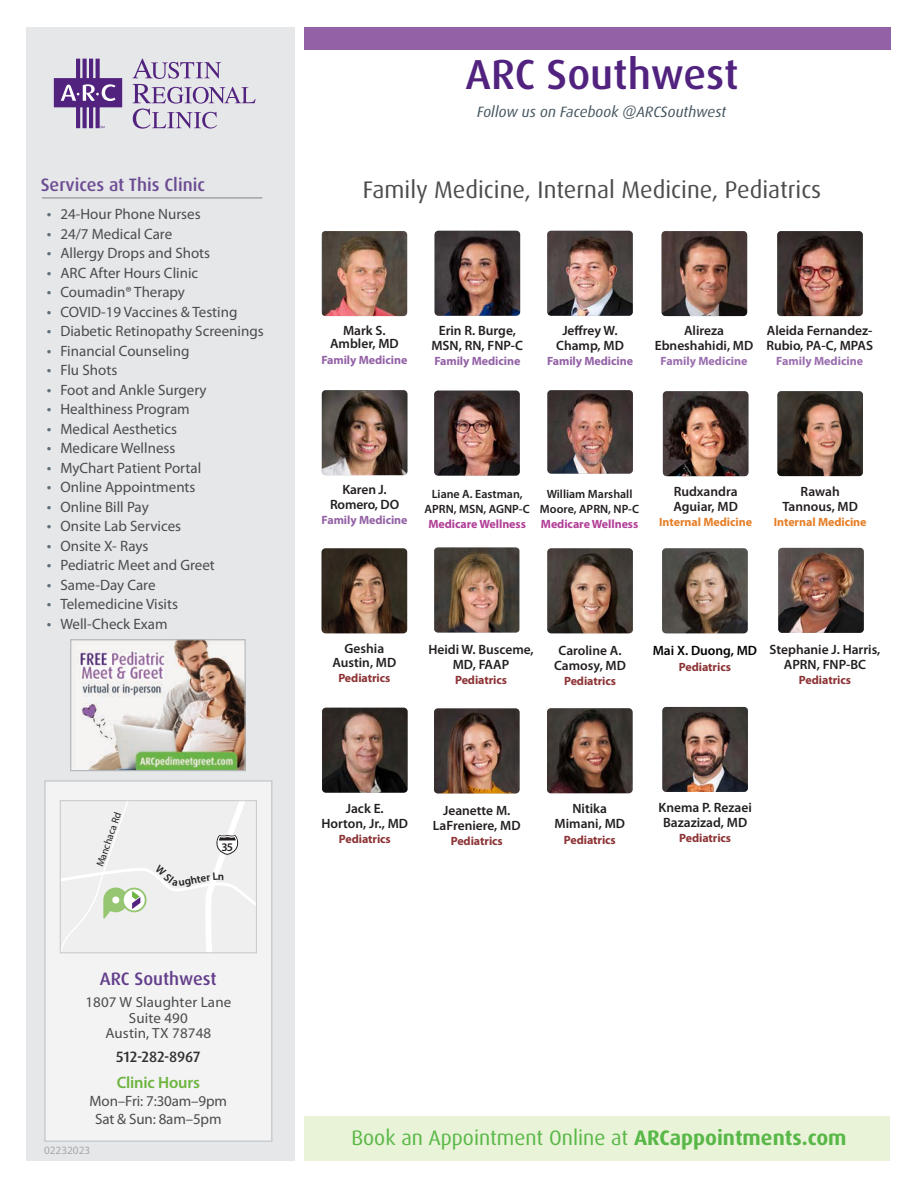
<style>
.page{position:relative;width:918px;height:1188px;background:#fff}
.page>*{position:absolute;margin:0;border:0;box-sizing:border-box;transform-origin:0 0}
.Main_Clinic_Name{font:500 42px "Dax Pro";color:#52227f}
.Specialty_Header{font:24px "Dax Pro";color:#4b4c4d}
.t1{font:21px "Dax Pro";color:#58b847}
.t2{font:500 18px "Dax Pro";color:#6c4c93}
.t3{font:500 18px "Dax Pro";color:#633e8b}
.t4{font:600 16.5px "Myriad Pro";letter-spacing:-.01em;color:#6cb43f}
.t5{font:15px/18px "Myriad Pro";color:#4b4c4d;text-align:center}
.follow_us_on_fb{font:italic 15px "Dax Pro";color:#45555f}
.t6{font:500 15px "Dax Pro";letter-spacing:-.005em;color:#312f30}
.t7{font:14.7px/15.8px "Myriad Pro";letter-spacing:.01em;color:#4b4c4d;text-align:center}
.Doctor_Name{font:600 13.5px/15px "Myriad Pro";color:#231f20;text-align:center}
.Doctor_Name-2{font:600 13.5px "Myriad Pro";color:#000}
.Specialty_5{font:700 12px "Myriad Pro";letter-spacing:-.005em;color:#8d3335}
.Doctor_Name-3{font:600 12px/15px "Myriad Pro";color:#231f20;text-align:center}
.Specialty_1{font:700 12px "Myriad Pro";letter-spacing:-.005em;color:#9361a6}
.Specialty_4{font:700 12px "Myriad Pro";letter-spacing:-.005em;color:#e67e26}
.Specialty_8{font:700 12px "Myriad Pro";letter-spacing:-.005em;color:#b13f97}
.Specialty_1-2{font:700 12px "Myriad Pro";color:#9a6dae}
.t8{font:600 11.7px "Myriad Pro";color:#231f20}
.t9{font:11.25px "Myriad Pro";color:#a8a9ad}
.t10{font:10.2px "Myriad Pro";color:#231f20}
.s1{font-size:16.5px;color:#616e77}
.s2{font-weight:700}
</style>
<div class="page">
<div style="left:304px;top:1116px;width:586px;height:45px;background:#e9f3d7"></div>
<div style="left:27px;top:27px;width:268px;height:1134px;background:#e6e7e9"></div>
<svg style="left:132px;top:59px;width:124px;height:70px"></svg>
<svg style="left:54px;top:59px;width:68px;height:69px"></svg>
<div style="left:304px;top:27px;width:586px;height:22px;background:#9361a6"></div>
<div style="left:44px;top:780px;width:229px;height:362px;background:#f3f3f4;border:2px solid #afb6ba"></div>
<img style="left:72px;top:641px;width:172px;height:128px">
<div style="left:70px;top:639px;width:176px;height:132px;border:1px solid #afb6ba"></div>
<hr style="left:42px;top:198px;width:220px;height:1px;background:#808285">
<img style="left:322px;top:231px;width:85px;height:85px">
<img style="left:547px;top:708px;width:86px;height:85px">
<img style="left:434px;top:548px;width:85px;height:84px">
<img style="left:547px;top:548px;width:86px;height:85px">
<img style="left:322px;top:548px;width:85px;height:85px">
<img style="left:662px;top:548px;width:86px;height:85px">
<img style="left:547px;top:231px;width:86px;height:85px">
<img style="left:778px;top:548px;width:86px;height:85px">
<img style="left:322px;top:708px;width:86px;height:85px">
<img style="left:434px;top:708px;width:86px;height:85px">
<img style="left:663px;top:391px;width:85px;height:85px">
<img style="left:777px;top:391px;width:86px;height:85px">
<img style="left:322px;top:390px;width:85px;height:85px">
<img style="left:434px;top:391px;width:86px;height:85px">
<img style="left:662px;top:707px;width:86px;height:85px">
<img style="left:662px;top:231px;width:85px;height:85px">
<img style="left:435px;top:231px;width:85px;height:85px">
<img style="left:547px;top:390px;width:86px;height:84px">
<img style="left:777px;top:231px;width:86px;height:85px">
<svg style="left:60px;top:801px;width:196px;height:152px"></svg>
<p class="t2" style="left:41px;top:173px;width:166px">Services at This Clinic</p>
<p class="t5" style="left:47px;top:205px;width:155px"><span class="s1">•</span> 24-Hour Phone Nurses</p>
<p class="t5" style="left:47px;top:224px;width:127px"><span class="s1">•</span> 24/7 Medical Care</p>
<p class="t5" style="left:47px;top:244px;width:165px"><span class="s1">•</span> Allergy Drops and Shots</p>
<p class="t5" style="left:47px;top:263px;width:153px"><span class="s1">•</span> ARC After Hours Clinic</p>
<p class="t5" style="left:47px;top:283px;width:140px"><span class="s1">•</span> Coumadin® Therapy</p>
<p class="t5" style="left:47px;top:302px;width:192px"><span class="s1">•</span> COVID-19 Vaccines &amp; Testing</p>
<p class="t5" style="left:47px;top:322px;width:218px"><span class="s1">•</span> Diabetic Retinopathy Screenings</p>
<p class="t5" style="left:47px;top:341px;width:144px"><span class="s1">•</span> Financial Counseling</p>
<p class="t5" style="left:47px;top:361px;width:72px"><span class="s1">•</span> Flu Shots</p>
<p class="t5" style="left:47px;top:380px;width:161px"><span class="s1">•</span> Foot and Ankle Surgery</p>
<p class="t5" style="left:47px;top:400px;width:144px"><span class="s1">•</span> Healthiness Program</p>
<p class="t5" style="left:47px;top:419px;width:132px"><span class="s1">•</span> Medical Aesthetics</p>
<p class="t5" style="left:47px;top:439px;width:130px"><span class="s1">•</span> Medicare Wellness</p>
<p class="t5" style="left:47px;top:458px;width:156px"><span class="s1">•</span> MyChart Patient Portal</p>
<p class="t5" style="left:47px;top:478px;width:150px"><span class="s1">•</span> Online Appointments</p>
<p class="t5" style="left:47px;top:497px;width:103px"><span class="s1">•</span> Online Bill Pay</p>
<p class="t5" style="left:47px;top:517px;width:136px"><span class="s1">•</span> Onsite Lab Services</p>
<p class="t5" style="left:47px;top:536px;width:103px"><span class="s1">•</span> Onsite X- Rays</p>
<p class="t5" style="left:47px;top:556px;width:170px"><span class="s1">•</span> Pediatric Meet and Greet</p>
<p class="t5" style="left:47px;top:575px;width:110px"><span class="s1">•</span> Same-Day Care</p>
<p class="t5" style="left:47px;top:595px;width:133px"><span class="s1">•</span> Telemedicine Visits</p>
<p class="t5" style="left:47px;top:614px;width:122px"><span class="s1">•</span> Well-Check Exam</p>
<p class="t10" style="left:94px;top:864px;width:58px;rotate:-71deg">Manchaca Rd</p>
<p class="t8" style="left:222px;top:839px;width:13px">35</p>
<p class="t3" style="left:100px;top:967px;width:118px">ARC Southwest</p>
<p class="t7" style="left:85px;top:994px;width:147px">1807 W Slaughter Lane<br>Suite 490<br>Austin, TX 78748</p>
<p class="t6" style="left:116px;top:1047px;width:86px">512-282-8967</p>
<p class="t4" style="left:117px;top:1072px;width:85px">Clinic Hours</p>
<p class="t5" style="left:90px;top:1092px;width:139px">Mon–Fri: 7:30am–9pm<br>Sat &amp; Sun: 8am–5pm</p>
<p class="t9" style="left:44px;top:1144px;width:48px">02232023</p>
<p class="Main_Clinic_Name" style="left:466px;top:48px;width:274px">ARC Southwest</p>
<p class="follow_us_on_fb" style="left:477px;top:103px;width:251px">Follow us on Facebook @ARCSouthwest</p>
<p class="Specialty_Header" style="left:363px;top:175px;width:460px">Family Medicine, Internal Medicine, Pediatrics</p>
<p class="Doctor_Name" style="left:330px;top:323px;width:70px;line-height:13.5px">Mark S.<br>Ambler, MD</p>
<p class="Specialty_1" style="left:321px;top:352px;width:87px">Family Medicine</p>
<p class="Doctor_Name" style="left:431px;top:323px;width:93px">Erin R. Burge,<br>MSN, RN, FNP-C</p>
<p class="Specialty_1" style="left:434px;top:353px;width:87px">Family Medicine</p>
<p class="Doctor_Name" style="left:556px;top:323px;width:69px">Jeffrey W.<br>Champ, MD</p>
<p class="Specialty_1" style="left:547px;top:353px;width:87px">Family Medicine</p>
<p class="Doctor_Name" style="left:684px;top:322px;width:42px">Alireza</p>
<p class="Doctor_Name" style="left:655px;top:337px;width:100px">Ebneshahidi, MD</p>
<p class="Specialty_1-2" style="left:661px;top:353px;width:88px">Family Medicine</p>
<p class="Doctor_Name" style="left:766px;top:322px;width:108px;text-align:left">Aleida Fernandez-<br>Rubio, PA-C, MPAS</p>
<p class="Specialty_1-2" style="left:776px;top:353px;width:88px">Family Medicine</p>
<p class="Doctor_Name" style="left:330px;top:481px;width:71px">Karen J.<br>Romero, DO</p>
<p class="Specialty_1" style="left:322px;top:512px;width:87px">Family Medicine</p>
<p class="Doctor_Name-3" style="left:425px;top:486px;width:107px">Liane A. Eastman,<br>APRN, MSN, AGNP-C</p>
<p class="Specialty_8" style="left:428px;top:516px;width:99px">Medicare Wellness</p>
<p class="Doctor_Name-3" style="left:547px;top:486px;width:87px">William Marshall</p>
<p class="Doctor_Name-3" style="left:540px;top:501px;width:101px">Moore, APRN, NP-C</p>
<p class="Specialty_8" style="left:541px;top:516px;width:99px">Medicare Wellness</p>
<p class="Doctor_Name" style="left:673px;top:484px;width:66px;text-align:left">Rudxandra<br>Aguiar, MD</p>
<p class="Specialty_4" style="left:659px;top:514px;width:94px">Internal Medicine</p>
<p class="Doctor_Name" style="left:782px;top:484px;width:77px">Rawah<br>Tannous, MD</p>
<p class="Specialty_4" style="left:774px;top:514px;width:94px">Internal Medicine</p>
<p class="Doctor_Name" style="left:332px;top:642px;width:65px;line-height:13.5px">Geshia<br>Austin, MD</p>
<p class="Specialty_5" style="left:338px;top:670px;width:54px">Pediatrics</p>
<p class="Doctor_Name" style="left:428px;top:641px;width:107px">Heidi W. Busceme,</p>
<p class="Doctor_Name" style="left:453px;top:656px;width:58px">MD, FAAP</p>
<p class="Specialty_5" style="left:455px;top:672px;width:54px">Pediatrics</p>
<p class="Doctor_Name" style="left:554px;top:642px;width:73px">Caroline A.<br>Camosy, MD</p>
<p class="Specialty_5" style="left:564px;top:673px;width:54px">Pediatrics</p>
<p class="Doctor_Name-2" style="left:653px;top:642px;width:106px">Mai X. Duong, MD</p>
<p class="Specialty_5" style="left:679px;top:659px;width:54px">Pediatrics</p>
<p class="Doctor_Name" style="left:770px;top:642px;width:112px">Stephanie J. Harris,<br>APRN, FNP-BC</p>
<p class="Specialty_5" style="left:799px;top:673px;width:54px">Pediatrics</p>
<p class="Doctor_Name" style="left:322px;top:800px;width:88px">Jack E.<br>Horton, Jr., MD</p>
<p class="Specialty_5" style="left:339px;top:831px;width:54px">Pediatrics</p>
<p class="Doctor_Name" style="left:433px;top:803px;width:89px">Jeanette M.<br>LaFreniere, MD</p>
<p class="Specialty_5" style="left:451px;top:833px;width:54px">Pediatrics</p>
<p class="Doctor_Name" style="left:555px;top:801px;width:72px">Nitika<br>Mimani, MD</p>
<p class="Specialty_5" style="left:564px;top:832px;width:54px">Pediatrics</p>
<p class="Doctor_Name" style="left:658px;top:800px;width:95px">Knema P. Rezaei<br>Bazazizad, MD</p>
<p class="Specialty_5" style="left:679px;top:830px;width:54px">Pediatrics</p>
<h3 class="t1" style="left:351px;top:1124px;width:497px">Book an Appointment Online at <span class="s2">ARCappointments.com</span></h3>
</div>
